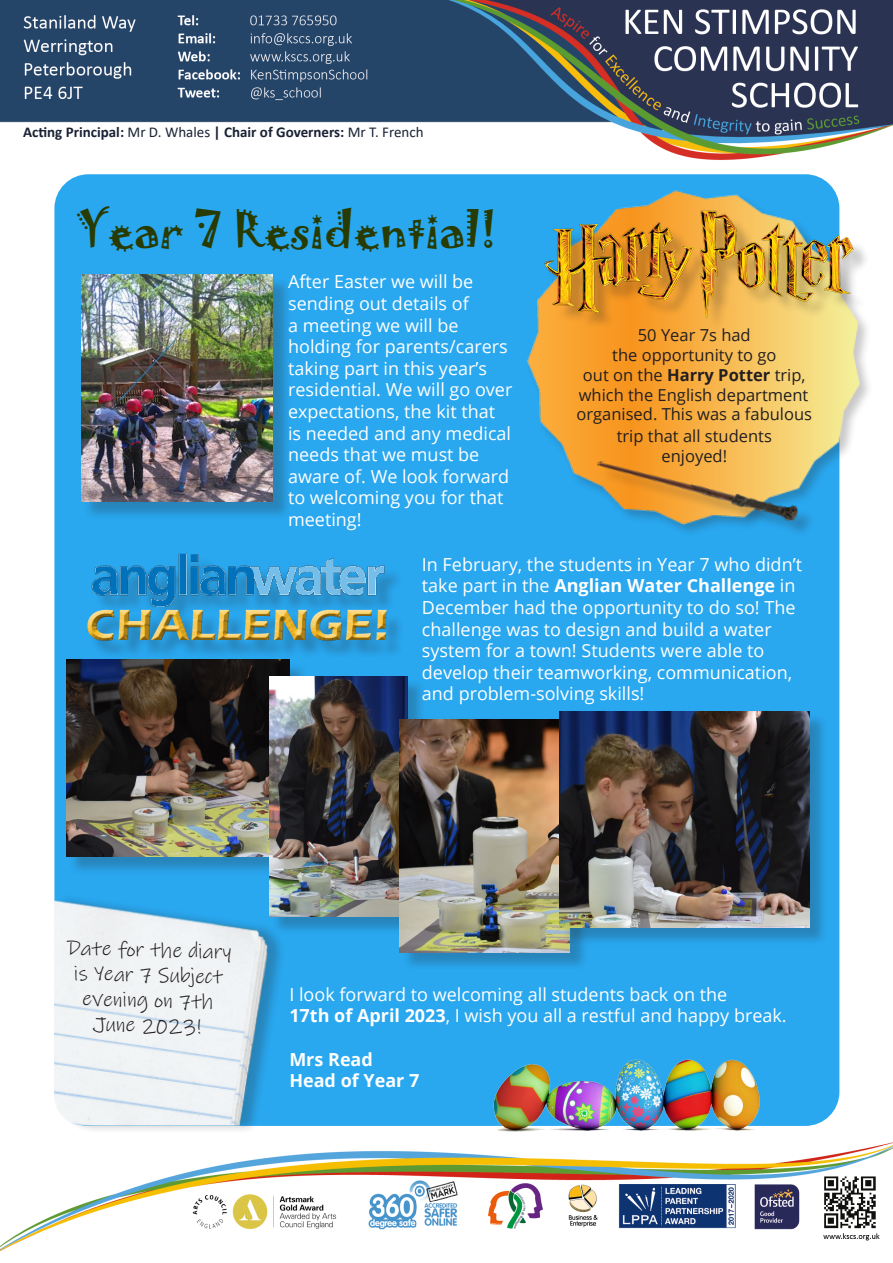
<style>
.page{position:relative;width:893px;height:1263px;background:#fff}
.page>*{position:absolute;margin:0;border:0;box-sizing:border-box;transform-origin:0 0}
.t1{font:45px "Jokerman";color:#283b02}
.t2{font:700 45px "Eras ITC";color:#f7bb25}
.t3{font:21px/25.2px "Ink Free";color:#231f20;text-align:center}
.t4{font:18px/21.6px "Open Sans";color:#fff}
.t5{font:700 18px "Open Sans";color:#fff}
.t6{font:16.5px/19.8px "Open Sans";color:#231f20;text-align:center}
.t7{font:700 15px "Calibri";color:#192134}
.s1{font-weight:400}
.s2{font-weight:700}
</style>
<div class="page">
<img style="left:0;top:1142px;width:893px;height:109px">
<div style="left:54px;top:174px;width:785px;height:952px;background:#29a7ef;border-radius:34px"></div>
<img style="left:527px;top:178px;width:342px;height:366px">
<div style="left:548px;top:214px;width:323px;height:120px;background:#fff"></div>
<img style="left:532px;top:194px;width:334px;height:139px">
<div style="left:601px;top:464px;width:214px;height:74px;background:#231f20;opacity:.25"></div>
<img style="left:597px;top:449px;width:201px;height:83px">
<div style="left:83px;top:277px;width:209px;height:243px;background:#231f20;opacity:.25"></div>
<img style="left:81px;top:274px;width:192px;height:227px">
<div style="left:95px;top:556px;width:308px;height:68px;background:#231f20;opacity:.25"></div>
<img style="left:92px;top:553px;width:299px;height:46px">
<div style="left:90px;top:613px;width:315px;height:47px;background:#28a5ec"></div>
<div style="left:77px;top:599px;width:322px;height:44px;background:#fff;opacity:.75"></div>
<div style="left:77px;top:604px;width:322px;height:48px;background:#231f20;opacity:.75"></div>
<div style="left:68px;top:662px;width:240px;height:214px;background:#231f20;opacity:.25"></div>
<img style="left:66px;top:660px;width:223px;height:197px">
<div style="left:271px;top:679px;width:155px;height:256px;background:#231f20;opacity:.25"></div>
<img style="left:269px;top:676px;width:138px;height:240px">
<div style="left:402px;top:721px;width:186px;height:250px;background:#231f20;opacity:.25"></div>
<img style="left:400px;top:719px;width:170px;height:233px">
<div style="left:561px;top:713px;width:267px;height:233px;background:#231f20;opacity:.25"></div>
<img style="left:559px;top:711px;width:250px;height:216px">
<div style="left:56px;top:893px;width:230px;height:241px;background:#231f20;opacity:.25"></div>
<img style="left:54px;top:872px;width:239px;height:253px">
<img style="left:485px;top:1059px;width:287px;height:84px">
<img style="left:0;top:0;width:893px;height:160px">
<div style="left:23px;top:126px;width:451px;height:23px;background:#fff"></div>
<p class="t7" style="left:23px;top:121px;width:402px">Acting Principal: <span class="s1">Mr D. Whales</span> | Chair of Governers: <span class="s1">Mr T. French</span></p>
<p class="t1" style="left:76px;top:197px;width:423px">Year 7 Residential!</p>
<p class="t4" style="left:288px;top:270px;width:226px">After Easter we will be sending out details of<br>a meeting we will be holding for parents/carers taking part in this year’s residential. We will go over expectations, the kit that is needed and any medical needs that we must be aware of. We look forward to welcoming you for that meeting!</p>
<p class="t6" style="left:577px;top:325px;width:237px">50 Year 7s had<br>the opportunity to go<br>out on the <span class="s2">Harry Potter</span> trip, which the English department organised. This was a fabulous</p>
<p class="t6" style="left:617px;top:426px;width:157px">trip that all students</p>
<p class="t6" style="left:661px;top:445px;width:67px">enjoyed!</p>
<h1 class="t2" style="left:86px;top:600px;width:305px">CHALLENGE!</h1>
<p class="t4" style="left:422px;top:553px;width:382px">In February, the students in Year 7 who didn’t take part in the <span class="s2">Anglian Water Challenge</span> in December had the opportunity to do so! The challenge was to design and build a water system for a town! Students were able to develop their teamworking, communication, and problem-solving skills!</p>
<p class="t3" style="left:67px;top:934px;width:166px;rotate:2deg">Date for the diary is Year 7 Subject evening on 7th<br>June 2023!</p>
<p class="t4" style="left:289px;top:983px;width:439px">I look forward to welcoming all students back on the</p>
<p class="t4" style="left:289px;top:1004px;width:499px"><span class="s2">17th of April 2023</span>, I wish you all a restful and happy break.</p>
<p class="t5" style="left:289px;top:1046px;width:85px">Mrs Read</p>
<p class="t5" style="left:289px;top:1068px;width:132px">Head of Year 7</p>
</div>
